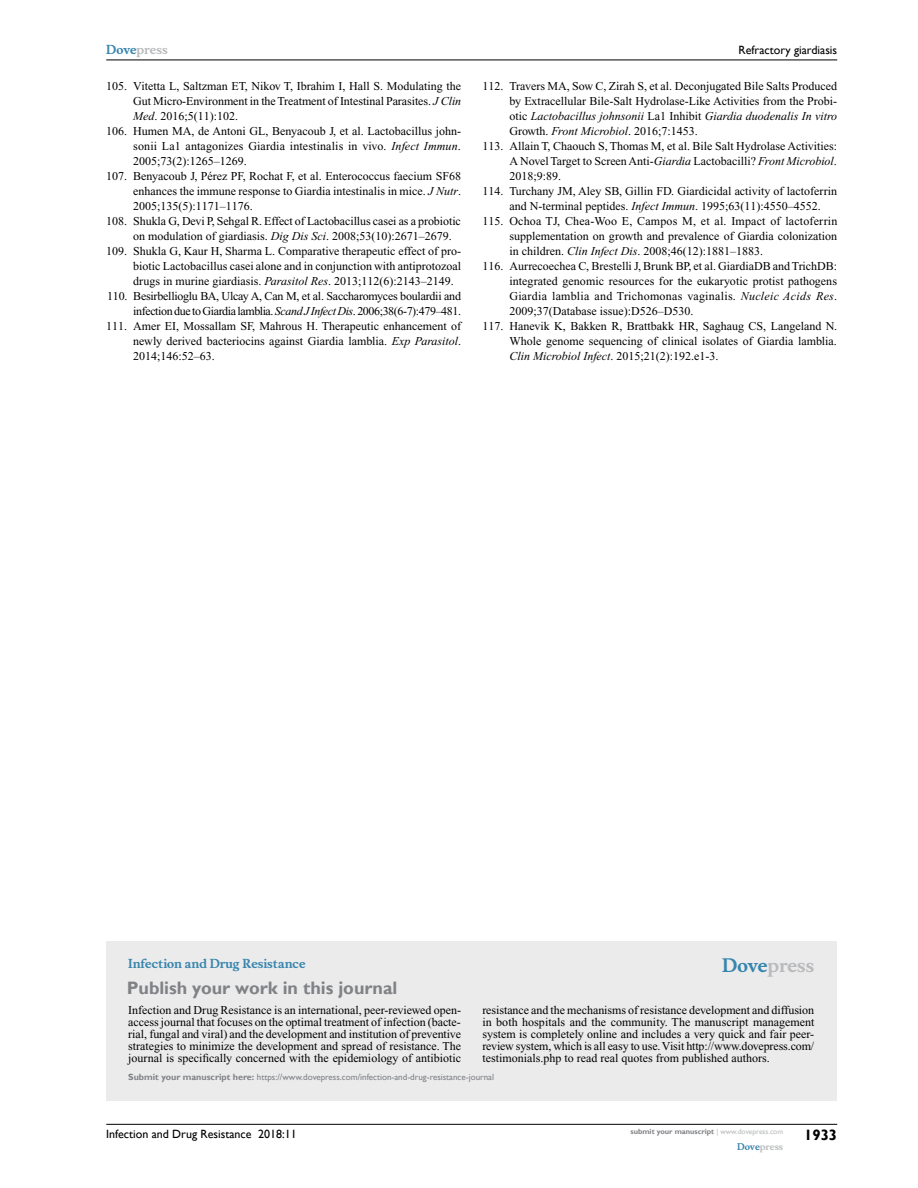
<style>
.page{position:relative;width:918px;height:1188px;background:#fff}
.page>*{position:absolute;margin:0;border:0;box-sizing:border-box;transform-origin:0 0}
.t1{font:700 18px "Gill Sans";color:#808285}
.t2{font:700 18px "Musee";color:#b8babc}
.t3{font:700 15px "Gill Sans";color:#000}
.t4{font:12px/12px "Times New Roman";color:#000;text-align:justify}
.t5{font:12px "Times New Roman";letter-spacing:-.035em;color:#000}
.t6{font:12px "Times New Roman";letter-spacing:-.02em;color:#000}
.t7{font:italic 12px "Times New Roman";color:#000}
.t8{font:12px "Times New Roman";letter-spacing:.02em;color:#000}
.t9{font:12px "Gill Sans";color:#000}
.t10{font:700 12px "Musee";color:#3785ad}
.t11{font:700 12px "Musee";color:#b8babc}
.t12{font:9px "Gill Sans";color:#808285}
.t13{font:700 9px "Musee";color:#b8babc}
.t14{font:700 7.5px "Gill Sans";color:#808285}
.s1{color:#3785ad}
.s2{font-style:italic}
.s3{font-style:normal}
.s4{font-weight:700}
.s5{font-weight:400;color:#b8babc}
</style>
<div class="page">
<div style="left:106px;top:941px;width:731px;height:159px;background:#ebebec"></div>
<hr style="left:106px;top:1124px;width:731px;height:1px;background:#000">
<hr style="left:106px;top:60px;width:731px;height:1px;background:#000">
<p class="t11" style="left:106px;top:43px;width:63px"><span class="s1">Dove</span>press</p>
<p class="t4" style="left:106px;top:80px;width:356px">105. Vitetta L, Saltzman ET, Nikov T, Ibrahim I, Hall S. Modulating the</p>
<p class="t4" style="left:133px;top:95px;width:330px">Gut Micro-Environment in the Treatment of Intestinal Parasites. <span class="s2">J Clin</span></p>
<p class="t4" style="left:133px;top:110px;width:106px"><span class="s2">Med</span>. 2016;5(11):102.</p>
<p class="t4" style="left:106px;top:125px;width:356px">106. Humen MA, de Antoni GL, Benyacoub J, et al. Lactobacillus john-</p>
<p class="t4" style="left:133px;top:140px;width:329px">sonii La1 antagonizes Giardia intestinalis in vivo. <span class="s2">Infect Immun</span>.</p>
<p class="t4" style="left:133px;top:155px;width:115px">2005;73(2):1265–1269.</p>
<p class="t4" style="left:106px;top:170px;width:356px">107. Benyacoub J, Pérez PF, Rochat F, et al. Enterococcus faecium SF68</p>
<p class="t4" style="left:133px;top:185px;width:329px">enhances the immune response to Giardia intestinalis in mice. <span class="s2">J Nutr</span>.</p>
<p class="t4" style="left:133px;top:200px;width:121px">2005;135(5):1171–1176.</p>
<p class="t4" style="left:106px;top:215px;width:356px">108. Shukla G, Devi P, Sehgal R. Effect of Lactobacillus casei as a probiotic</p>
<p class="t4" style="left:133px;top:230px;width:320px">on modulation of giardiasis. <span class="s2">Dig Dis Sci</span>. 2008;53(10):2671–2679.</p>
<p class="t4" style="left:106px;top:245px;width:356px">109. Shukla G, Kaur H, Sharma L. Comparative therapeutic effect of pro-</p>
<p class="t4" style="left:133px;top:260px;width:329px">biotic Lactobacillus casei alone and in conjunction with antiprotozoal</p>
<p class="t4" style="left:133px;top:275px;width:322px">drugs in murine giardiasis. <span class="s2">Parasitol Res</span>. 2013;112(6):2143–2149.</p>
<p class="t6" style="left:107px;top:290px;width:355px">110. Besirbellioglu BA, Ulcay A, Can M, et al. Saccharomyces boulardii and</p>
<p class="t5" style="left:133px;top:305px;width:329px">infection due to Giardia lamblia. <span class="s2">Scand J Infect Dis</span>. 2006;38(6-7):479–481.</p>
<p class="t4" style="left:106px;top:320px;width:356px">111. Amer EI, Mossallam SF, Mahrous H. Therapeutic enhancement of</p>
<p class="t4" style="left:133px;top:335px;width:329px">newly derived bacteriocins against Giardia lamblia. <span class="s2">Exp Parasitol</span>.</p>
<p class="t4" style="left:133px;top:350px;width:83px">2014;146:52–63.</p>
<p class="t9" style="left:739px;top:43px;width:100px">Refractory giardiasis</p>
<p class="t4" style="left:482px;top:80px;width:356px">112. Travers MA, Sow C, Zirah S, et al. Deconjugated Bile Salts Produced</p>
<p class="t4" style="left:509px;top:95px;width:329px">by Extracellular Bile-Salt Hydrolase-Like Activities from the Probi-</p>
<p class="t7" style="left:509px;top:110px;width:329px"><span class="s3">otic</span> Lactobacillus johnsonii <span class="s3">La1 Inhibit</span> Giardia duodenalis In vitro</p>
<p class="t4" style="left:509px;top:125px;width:190px">Growth. <span class="s2">Front Microbiol</span>. 2016;7:1453.</p>
<p class="t4" style="left:482px;top:140px;width:356px">113. Allain T, Chaouch S, Thomas M, et al. Bile Salt Hydrolase Activities:</p>
<p class="t4" style="left:509px;top:155px;width:329px">A Novel Target to Screen Anti-<span class="s2">Giardia</span> Lactobacilli? <span class="s2">Front Microbiol</span>.</p>
<p class="t4" style="left:509px;top:170px;width:53px">2018;9:89.</p>
<p class="t4" style="left:482px;top:185px;width:356px">114. Turchany JM, Aley SB, Gillin FD. Giardicidal activity of lactoferrin</p>
<p class="t4" style="left:509px;top:200px;width:313px">and N-terminal peptides. <span class="s2">Infect Immun</span>. 1995;63(11):4550–4552.</p>
<p class="t4" style="left:482px;top:215px;width:357px">115. Ochoa TJ, Chea-Woo E, Campos M, et al. Impact of lactoferrin</p>
<p class="t4" style="left:509px;top:230px;width:329px">supplementation on growth and prevalence of Giardia colonization</p>
<p class="t4" style="left:509px;top:245px;width:255px">in children. <span class="s2">Clin Infect Dis</span>. 2008;46(12):1881–1883.</p>
<p class="t4" style="left:482px;top:260px;width:356px">116. Aurrecoechea C, Brestelli J, Brunk BP, et al. GiardiaDB and TrichDB:</p>
<p class="t4" style="left:509px;top:275px;width:329px">integrated genomic resources for the eukaryotic protist pathogens</p>
<p class="t8" style="left:509px;top:290px;width:329px">Giardia lamblia and Trichomonas vaginalis. <span class="s2">Nucleic Acids Res</span>.</p>
<p class="t4" style="left:509px;top:305px;width:185px">2009;37(Database issue):D526–D530.</p>
<p class="t4" style="left:482px;top:320px;width:356px">117. Hanevik K, Bakken R, Brattbakk HR, Saghaug CS, Langeland N.</p>
<p class="t4" style="left:509px;top:335px;width:329px">Whole genome sequencing of clinical isolates of Giardia lamblia.</p>
<p class="t4" style="left:509px;top:350px;width:211px"><span class="s2">Clin Microbiol Infect</span>. 2015;21(2):192.e1-3.</p>
<p class="t10" style="left:128px;top:956px;width:179px">Infection and Drug Resistance</p>
<h1 class="t1" style="left:127px;top:977px;width:272px">Publish your work in this journal</h1>
<h1 class="t2" style="left:722px;top:955px;width:94px"><span class="s1">Dove</span>press</h1>
<p class="t4" style="left:128px;top:1004px;width:334px">Infection and Drug Resistance is an international, peer-reviewed open&shy;access journal that focuses on the optimal treatment of infection (bacte&shy;rial, fungal and viral) and the development and institution of preventive strategies to minimize the development and spread of resistance. The journal is specifically concerned with the epidemiology of antibiotic</p>
<p class="t4" style="left:482px;top:1004px;width:334px">resistance and the mechanisms of resistance development and diffusion in both hospitals and the community. The manuscript management system is completely online and includes a very quick and fair peer&shy;review system, which is all easy to use. Visit http://www.dovepress.com/ testimonials.php to read real quotes from published authors.</p>
<p class="t12" style="left:128px;top:1072px;width:367px"><span class="s4">Submit your manuscript here:</span> https://www.dovepress.com/infection-and-drug-resistance-journal</p>
<p class="t9" style="left:106px;top:1127px;width:192px">Infection and Drug Resistance 2018:11</p>
<p class="t14" style="left:631px;top:1127px;width:154px">submit your manuscript <span class="s5">| www.dovepress.com</span></p>
<p class="t13" style="left:737px;top:1141px;width:48px"><span class="s1">Dove</span>press</p>
<p class="t3" style="left:804px;top:1126px;width:35px">1933</p>
</div>
